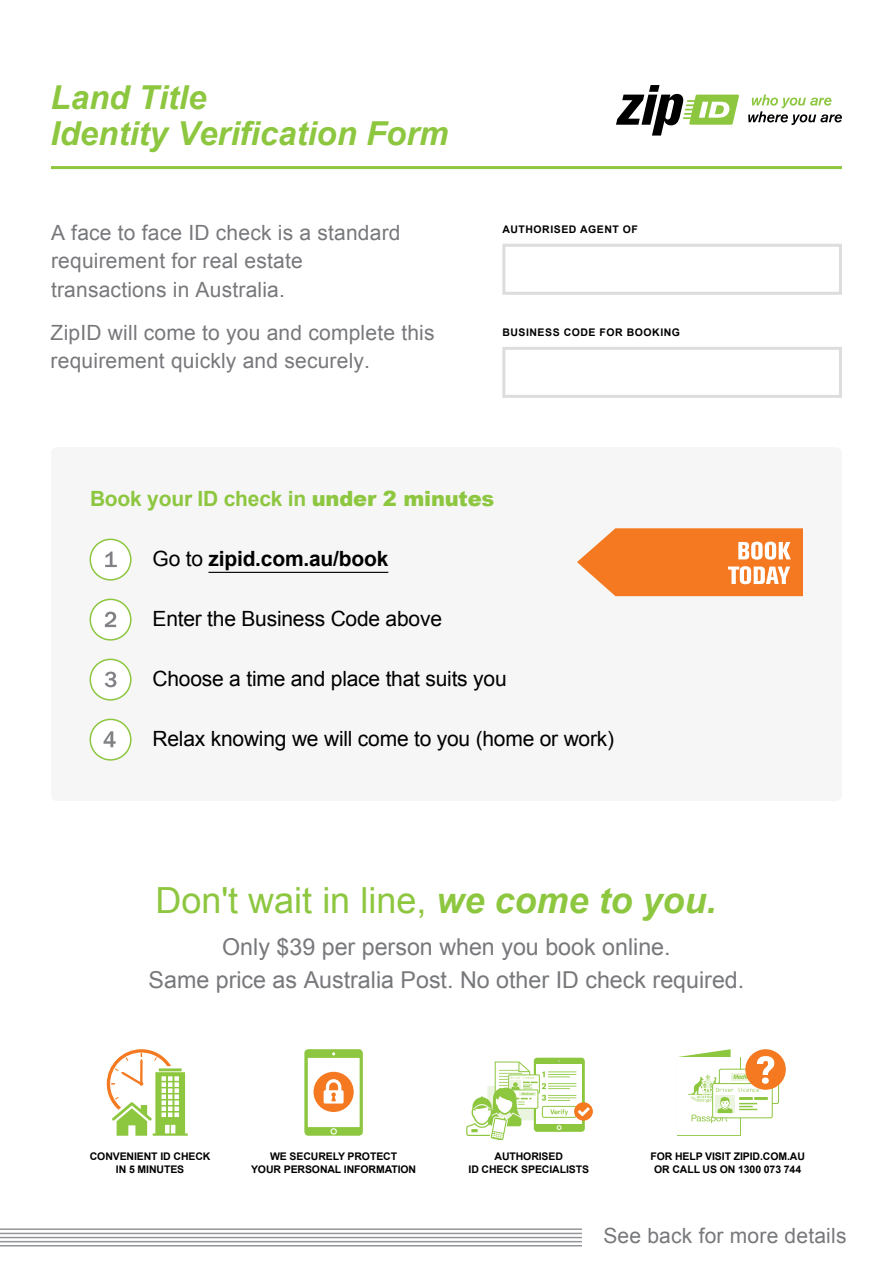
<style>
.page{position:relative;width:893px;height:1263px;background:#fff}
.page>*{position:absolute;margin:0;border:0;box-sizing:border-box;transform-origin:0 0}
.t1{font:36px "Arial";color:#8dc63f}
.t2{font:italic 700 33px/36px "Arial";color:#8dc63f}
.t3{font:23.25px/33px "Arial";color:#77787b;text-align:center}
.t4{font:21px/28.5px "Arial";letter-spacing:.01em;color:#77787b}
.t5{font:21px "Arial";letter-spacing:-.01em;color:#000}
.t6{font:700 21px "Arial";letter-spacing:-.01em;color:#8dc63f}
.t7{font:700 21px "Arial";letter-spacing:-.01em;color:#000}
.t8{font:700 10.5px/13.5px "Arial";letter-spacing:-.01em;color:#000;text-align:center}
.t9{font:700 10.5px "Arial";letter-spacing:.05em;color:#000}
.s1{font-weight:900}
.s2{font-weight:400}
.s3{font-weight:700;font-style:italic}
</style>
<div class="page">
<div style="left:51px;top:447px;width:791px;height:354px;background:#f6f6f6;border-radius:6px"></div>
<hr style="left:0;top:1228px;width:582px;height:2px;background:#939598">
<hr style="left:0;top:1233px;width:582px;height:1px;background:#939598">
<hr style="left:0;top:1237px;width:582px;height:1px;background:#939598">
<hr style="left:0;top:1241px;width:582px;height:1px;background:#939598">
<hr style="left:0;top:1245px;width:582px;height:1px;background:#939598">
<div style="left:502px;top:347px;width:340px;height:51px;border:3px solid #dcddde"></div>
<div style="left:502px;top:244px;width:340px;height:51px;border:3px solid #dcddde"></div>
<hr style="left:208px;top:572px;width:180px;height:1px;background:#000">
<div style="left:90px;top:539px;width:41px;height:41px;background:#fff;border-radius:50%"></div>
<div style="left:90px;top:539px;width:42px;height:42px;border:2px solid #8dc63f;border-radius:50%"></div>
<svg style="left:105px;top:551px;width:12px;height:16px"></svg>
<div style="left:90px;top:599px;width:41px;height:41px;background:#fff;border-radius:50%"></div>
<div style="left:90px;top:599px;width:42px;height:42px;border:2px solid #8dc63f;border-radius:50%"></div>
<svg style="left:105px;top:611px;width:11px;height:16px"></svg>
<div style="left:90px;top:659px;width:41px;height:41px;background:#fff;border-radius:50%"></div>
<div style="left:90px;top:659px;width:42px;height:42px;border:2px solid #8dc63f;border-radius:50%"></div>
<svg style="left:105px;top:671px;width:11px;height:16px"></svg>
<div style="left:90px;top:719px;width:41px;height:41px;background:#fff;border-radius:50%"></div>
<div style="left:90px;top:719px;width:42px;height:42px;border:2px solid #8dc63f;border-radius:50%"></div>
<svg style="left:103px;top:731px;width:13px;height:16px"></svg>
<hr style="left:51px;top:166px;width:791px;height:3px;background:#8dc63f">
<svg style="left:616px;top:85px;width:123px;height:51px"></svg>
<svg style="left:748px;top:95px;width:94px;height:30px"></svg>
<svg style="left:304px;top:1049px;width:59px;height:87px"></svg>
<svg style="left:107px;top:1049px;width:81px;height:87px"></svg>
<div style="left:534px;top:1058px;width:51px;height:74px;background:#8dc63f;border-radius:3px"></div>
<svg style="left:574px;top:1102px;width:19px;height:18px"></svg>
<svg style="left:466px;top:1060px;width:124px;height:81px"></svg>
<svg style="left:493px;top:1119px;width:13px;height:14px"></svg>
<div style="left:719px;top:1069px;width:60px;height:35px;border:1px solid #8dc63f;border-radius:2px"></div>
<div style="left:745px;top:1049px;width:41px;height:41px;background:#f47920;border-radius:50%"></div>
<svg style="left:677px;top:1049px;width:97px;height:87px"></svg>
<svg style="left:577px;top:528px;width:226px;height:68px;background:#f58f45"></svg>
<h2 class="t2" style="left:51px;top:80px;width:399px">Land Title<br>Identity Verification Form</h2>
<p class="t4" style="left:51px;top:218px;width:351px">A face to face ID check is a standard requirement for real estate transactions in Australia.</p>
<p class="t4" style="left:51px;top:318px;width:385px">ZipID will come to you and complete this requirement quickly and securely.</p>
<p class="t9" style="left:502px;top:222px;width:137px">AUTHORISED AGENT OF</p>
<p class="t9" style="left:502px;top:325px;width:179px">BUSINESS CODE FOR BOOKING</p>
<p class="t6" style="left:90px;top:485px;width:406px">Book your ID check in <span class="s1">under 2 minutes</span></p>
<p class="t7" style="left:153px;top:545px;width:237px"><span class="s2">Go to</span> zipid.com.au/book</p>
<p class="t5" style="left:153px;top:605px;width:291px">Enter the Business Code above</p>
<p class="t5" style="left:153px;top:665px;width:356px">Choose a time and place that suits you</p>
<p class="t5" style="left:153px;top:725px;width:463px">Relax knowing we will come to you (home or work)</p>
<h1 class="t1" style="left:155px;top:877px;width:563px">Don't wait in line, <span class="s3">we come to you.</span></h1>
<p class="t3" style="left:149px;top:931px;width:597px">Only $39 per person when you book online.<br>Same price as Australia Post. No other ID check required.</p>
<p class="t8" style="left:90px;top:1150px;width:122px">CONVENIENT ID CHECK<br>IN 5 MINUTES</p>
<p class="t8" style="left:468px;top:1150px;width:122px">AUTHORISED<br>ID CHECK SPECIALISTS</p>
<p class="t8" style="left:650px;top:1150px;width:156px">FOR HELP VISIT ZIPID.COM.AU<br>OR CALL US ON 1300 073 744</p>
<p class="t8" style="left:251px;top:1150px;width:167px">WE SECURELY PROTECT<br>YOUR PERSONAL INFORMATION</p>
<p class="t4" style="left:603px;top:1222px;width:245px">See back for more details</p>
</div>
